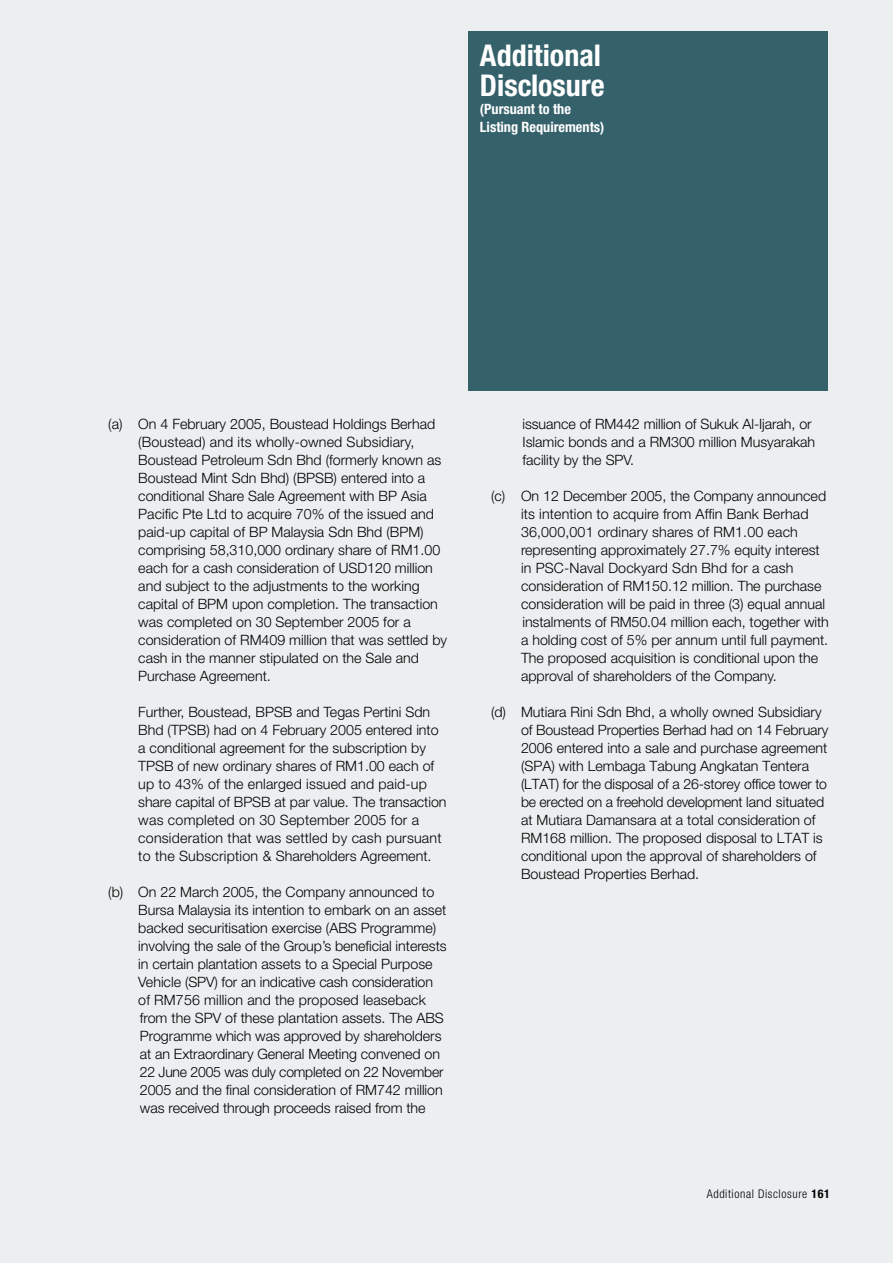
<style>
.page{position:relative;width:893px;height:1263px;background:#ebeff0}
.page>*{position:absolute;margin:0;border:0;box-sizing:border-box;transform-origin:0 0}
.t1{font:700 condensed 30px/30px "Helvetica Neue";color:#fff}
.t2{font:300 14.25px/18px "Helvetica Neue";color:#000}
.t3{font:700 condensed 14.25px/18px "Helvetica Neue";color:#fff}
.t4{font:300 condensed 12px "Helvetica Neue";letter-spacing:.05em;color:#000}
.s1{font-weight:700}
</style>
<div class="page">
<div style="left:468px;top:31px;width:360px;height:360px;background:#35616b"></div>
<h1 class="t1" style="left:480px;top:40px;width:126px">Additional<br>Disclosure</h1>
<p class="t3" style="left:480px;top:100px;width:126px">(Pursuant to the<br>Listing Requirements)</p>
<p class="t2" style="left:138px;top:414px;width:310px;text-indent:-30px">(a) On 4 February 2005, Boustead Holdings Berhad (Boustead) and its wholly-owned Subsidiary, Boustead Petroleum Sdn Bhd (formerly known as Boustead Mint Sdn Bhd) (BPSB) entered into a conditional Share Sale Agreement with BP Asia Pacific Pte Ltd to acquire 70% of the issued and paid-up capital of BP Malaysia Sdn Bhd (BPM) comprising 58,310,000 ordinary share of RM1.00 each for a cash consideration of USD120 million and subject to the adjustments to the working capital of BPM upon completion. The transaction was completed on 30 September 2005 for a consideration of RM409 million that was settled by cash in the manner stipulated on the Sale and Purchase Agreement.</p>
<p class="t2" style="left:138px;top:702px;width:310px">Further, Boustead, BPSB and Tegas Pertini Sdn Bhd (TPSB) had on 4 February 2005 entered into a conditional agreement for the subscription by TPSB of new ordinary shares of RM1.00 each of up to 43% of the enlarged issued and paid-up share capital of BPSB at par value. The transaction was completed on 30 September 2005 for a consideration that was settled by cash pursuant to the Subscription &amp; Shareholders Agreement.</p>
<p class="t2" style="left:138px;top:882px;width:310px;text-indent:-30px">(b) On 22 March 2005, the Company announced to Bursa Malaysia its intention to embark on an asset backed securitisation exercise (ABS Programme) involving the sale of the Group’s beneficial interests in certain plantation assets to a Special Purpose Vehicle (SPV) for an indicative cash consideration of RM756 million and the proposed leaseback from the SPV of these plantation assets. The ABS Programme which was approved by shareholders at an Extraordinary General Meeting convened on 22 June 2005 was duly completed on 22 November 2005 and the final consideration of RM742 million was received through proceeds raised from the</p>
<p class="t2" style="left:522px;top:414px;width:294px">issuance of RM442 million of Sukuk Al-Ijarah, or<br>Islamic bonds and a RM300 million Musyarakah facility by the SPV.</p>
<p class="t2" style="left:521px;top:486px;width:309px;text-indent:-30px">(c) On 12 December 2005, the Company announced its intention to acquire from Affin Bank Berhad 36,000,001 ordinary shares of RM1.00 each representing approximately 27.7% equity interest in PSC-Naval Dockyard Sdn Bhd for a cash consideration of RM150.12 million. The purchase consideration will be paid in three (3) equal annual instalments of RM50.04 million each, together with a holding cost of 5% per annum until full payment.<br>The proposed acquisition is conditional upon the approval of shareholders of the Company.</p>
<p class="t2" style="left:521px;top:702px;width:309px;text-indent:-30px">(d) Mutiara Rini Sdn Bhd, a wholly owned Subsidiary of Boustead Properties Berhad had on 14 February 2006 entered into a sale and purchase agreement (SPA) with Lembaga Tabung Angkatan Tentera (LTAT) for the disposal of a 26-storey office tower to be erected on a freehold development land situated at Mutiara Damansara at a total consideration of RM168 million. The proposed disposal to LTAT is conditional upon the approval of shareholders of Boustead Properties Berhad.</p>
<p class="t4" style="left:707px;top:1187px;width:125px">Additional Disclosure <span class="s1">161</span></p>
</div>
